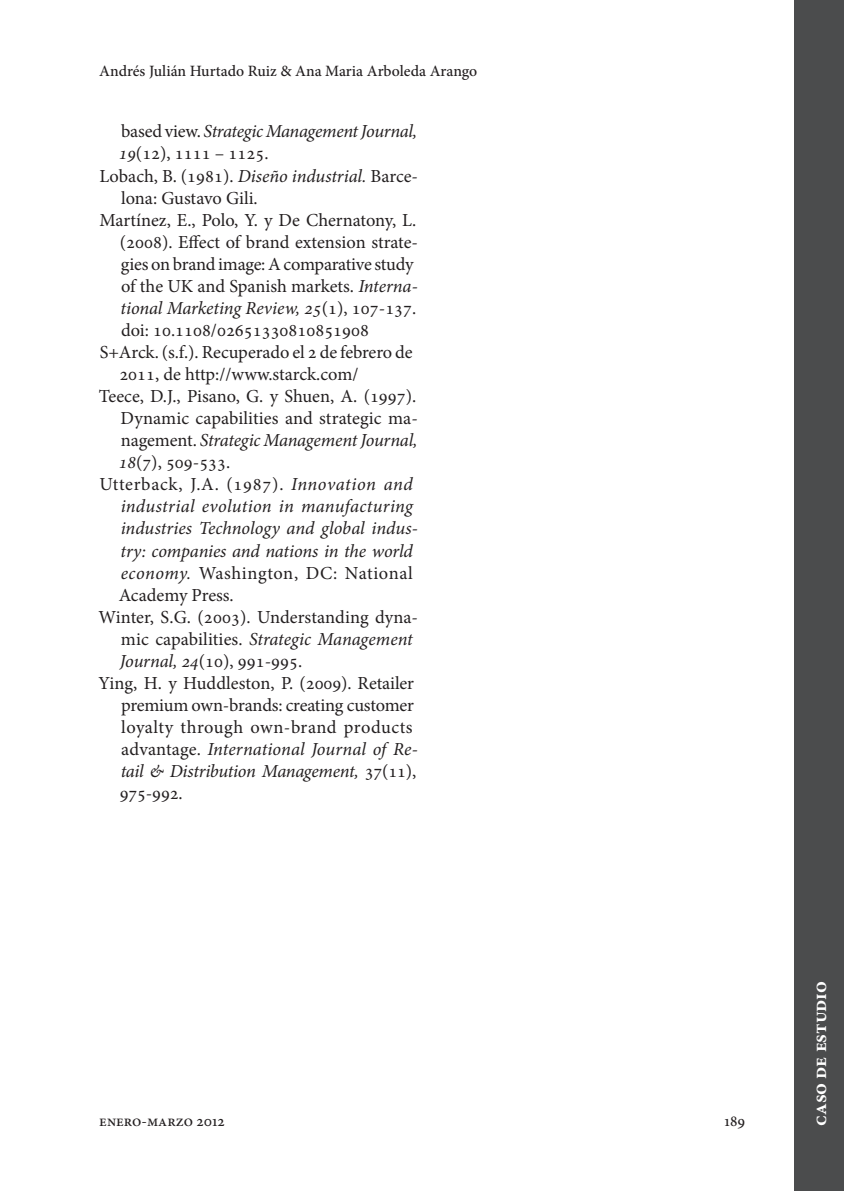
<style>
.page{position:relative;width:844px;height:1191px;background:#fff}
.page>*{position:absolute;margin:0;border:0;box-sizing:border-box;transform-origin:0 0}
.t1{font:700 19.25px "Minion Pro";color:#fff}
.t2{font:18.38px "Minion Pro";color:#231f20}
.t3{font:italic 18.38px "Minion Pro";letter-spacing:-.005em;color:#231f20}
.t4{font:18.38px "Minion Pro";letter-spacing:-.02em;color:#231f20}
.t5{font:italic 18.38px "Minion Pro";letter-spacing:.015em;color:#231f20}
.t6{font:18.38px "Minion Pro";letter-spacing:.03em;color:#231f20}
.t7{font:500 15.75px "Minion Pro";color:#231f20}
.s1{font-style:normal}
.s2{font-style:italic}
</style>
<div class="page">
<div style="left:794px;top:0;width:49px;height:1191px;background:#4b4c4d"></div>
<p class="t7" style="left:99px;top:60px;width:379px">Andrés Julián Hurtado Ruiz &amp; Ana Maria Arboleda Arango</p>
<p class="t3" style="left:121px;top:119px;width:297px"><span class="s1">based view.</span> Strategic Management Journal,</p>
<p class="t2" style="left:119px;top:141px;width:151px"><span class="s2">19</span>(12), 1111 – 1125.</p>
<p class="t2" style="left:99px;top:163px;width:320px">Lobach, B. (1981). <span class="s2">Diseño industrial.</span> Barce-</p>
<p class="t2" style="left:121px;top:185px;width:138px">lona: Gustavo Gili.</p>
<p class="t2" style="left:99px;top:207px;width:318px">Martínez, E., Polo, Y. y De Chernatony, L.</p>
<p class="t2" style="left:120px;top:229px;width:299px">(2008). Effect of brand extension strate-</p>
<p class="t4" style="left:121px;top:252px;width:294px">gies on brand image: A comparative study</p>
<p class="t2" style="left:121px;top:274px;width:298px">of the UK and Spanish markets. <span class="s2">Interna-</span></p>
<p class="t3" style="left:121px;top:295px;width:297px">tional Marketing Review, 25<span class="s1">(1), 107-137.</span></p>
<p class="t2" style="left:121px;top:318px;width:249px">doi: 10.1108/02651330810851908</p>
<p class="t2" style="left:100px;top:340px;width:314px">S+Arck. (s.f.). Recuperado el 2 de febrero de</p>
<p class="t2" style="left:119px;top:362px;width:240px">2011, de http://www.starck.com/</p>
<p class="t2" style="left:99px;top:384px;width:319px">Teece, D.J., Pisano, G. y Shuen, A. (1997).</p>
<p class="t2" style="left:121px;top:406px;width:299px">Dynamic capabilities and strategic ma-</p>
<p class="t3" style="left:121px;top:428px;width:298px"><span class="s1">nagement.</span> Strategic Management Journal,</p>
<p class="t2" style="left:119px;top:450px;width:113px"><span class="s2">18</span>(7), 509-533.</p>
<p class="t2" style="left:99px;top:472px;width:315px">Utterback, J.A. (1987). <span class="s2">Innovation and</span></p>
<p class="t5" style="left:121px;top:494px;width:294px">industrial evolution in manufacturing</p>
<p class="t3" style="left:121px;top:516px;width:299px">industries Technology and global indus-</p>
<p class="t3" style="left:121px;top:538px;width:294px">try: companies and nations in the world</p>
<p class="t2" style="left:121px;top:560px;width:293px"><span class="s2">economy.</span> Washington, DC: National</p>
<p class="t2" style="left:119px;top:582px;width:117px">Academy Press.</p>
<p class="t2" style="left:99px;top:604px;width:321px">Winter, S.G. (2003). Understanding dyna-</p>
<p class="t3" style="left:121px;top:626px;width:293px"><span class="s1">mic capabilities.</span> Strategic Management</p>
<p class="t2" style="left:120px;top:648px;width:184px"><span class="s2">Journal, 24</span>(10), 991-995.</p>
<p class="t2" style="left:98px;top:670px;width:317px">Ying, H. y Huddleston, P. (2009). Retailer</p>
<p class="t2" style="left:121px;top:693px;width:294px">premium own-brands: creating customer</p>
<p class="t6" style="left:121px;top:715px;width:293px">loyalty through own-brand products</p>
<p class="t3" style="left:121px;top:736px;width:298px"><span class="s1">advantage.</span> International Journal of Re-</p>
<p class="t3" style="left:121px;top:758px;width:297px">tail &amp; Distribution Management, <span class="s1">37(11),</span></p>
<p class="t2" style="left:120px;top:781px;width:65px">975-992.</p>
<p class="t7" style="left:99px;top:1109px;width:127px">enero-marzo 2012</p>
<p class="t7" style="left:724px;top:1109px;width:22px">189</p>
<p class="t1" style="left:806px;top:1125px;width:146px;rotate:-90deg">caso de estudio</p>
</div>
